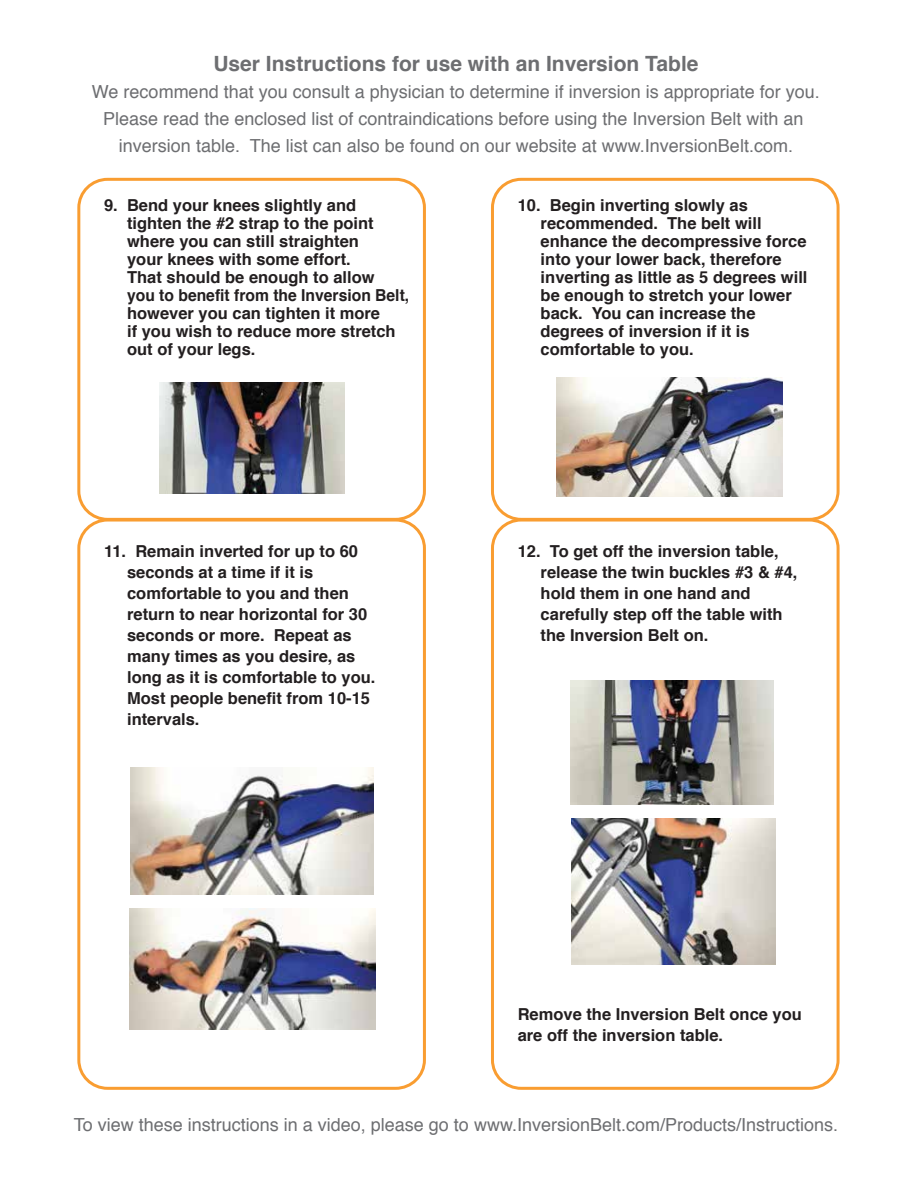
<style>
.page{position:relative;width:918px;height:1188px;background:#fff}
.page>*{position:absolute;margin:0;border:0;box-sizing:border-box;transform-origin:0 0}
.t1{font:700 21px "Helvetica";color:#6d6e71}
.t2{font:18px/27px "Helvetica";color:#6d6e71;text-align:center}
.t3{font:700 16.5px/18px "Helvetica";color:#231f20}
</style>
<div class="page">
<div style="left:77px;top:178px;width:349px;height:343px;border:3px solid #f99d31;border-radius:29px"></div>
<div style="left:491px;top:178px;width:349px;height:343px;border:3px solid #f99d31;border-radius:29px"></div>
<div style="left:491px;top:519px;width:349px;height:571px;border:3px solid #f99d31;border-radius:29px"></div>
<div style="left:77px;top:519px;width:349px;height:571px;border:3px solid #f99d31;border-radius:29px"></div>
<img style="left:159px;top:382px;width:186px;height:112px">
<img style="left:557px;top:378px;width:225px;height:119px">
<img style="left:130px;top:767px;width:244px;height:127px">
<img style="left:129px;top:909px;width:246px;height:121px">
<img style="left:571px;top:681px;width:203px;height:124px">
<img style="left:571px;top:818px;width:204px;height:147px">
<p class="t1" style="left:213px;top:47px;width:487px">User Instructions for use with an Inversion Table</p>
<p class="t2" style="left:92px;top:79px;width:729px">We recommend that you consult a physician to determine if inversion is appropriate for you.<br>Please read the enclosed list of contraindications before using the Inversion Belt with an inversion table. The list can also be found on our website at www.InversionBelt.com.</p>
<p class="t3" style="left:127px;top:197px;width:284px;text-indent:-23px">9. Bend your knees slightly and tighten the #2 strap to the point where you can still straighten<br>your knees with some effort.<br>That should be enough to allow<br>you to benefit from the Inversion Belt, however you can tighten it more<br>if you wish to reduce more stretch out of your legs.</p>
<p class="t3" style="left:127px;top:541px;width:250px;line-height:21px;text-indent:-23px">11. Remain inverted for up to 60 seconds at a time if it is comfortable to you and then return to near horizontal for 30 seconds or more. Repeat as many times as you desire, as long as it is comfortable to you.<br>Most people benefit from 10-15 intervals.</p>
<p class="t3" style="left:541px;top:197px;width:268px;text-indent:-23px">10. Begin inverting slowly as recommended. The belt will enhance the decompressive force into your lower back, therefore inverting as little as 5 degrees will be enough to stretch your lower back. You can increase the degrees of inversion if it is comfortable to you.</p>
<p class="t3" style="left:541px;top:541px;width:258px;line-height:21px;text-indent:-23px">12. To get off the inversion table, release the twin buckles #3 &amp; #4, hold them in one hand and carefully step off the table with the Inversion Belt on.</p>
<p class="t3" style="left:518px;top:1004px;width:286px;line-height:21px">Remove the Inversion Belt once you are off the inversion table.</p>
<p class="t2" style="left:74px;top:1112px;width:766px">To view these instructions in a video, please go to www.InversionBelt.com/Products/Instructions.</p>
</div>
